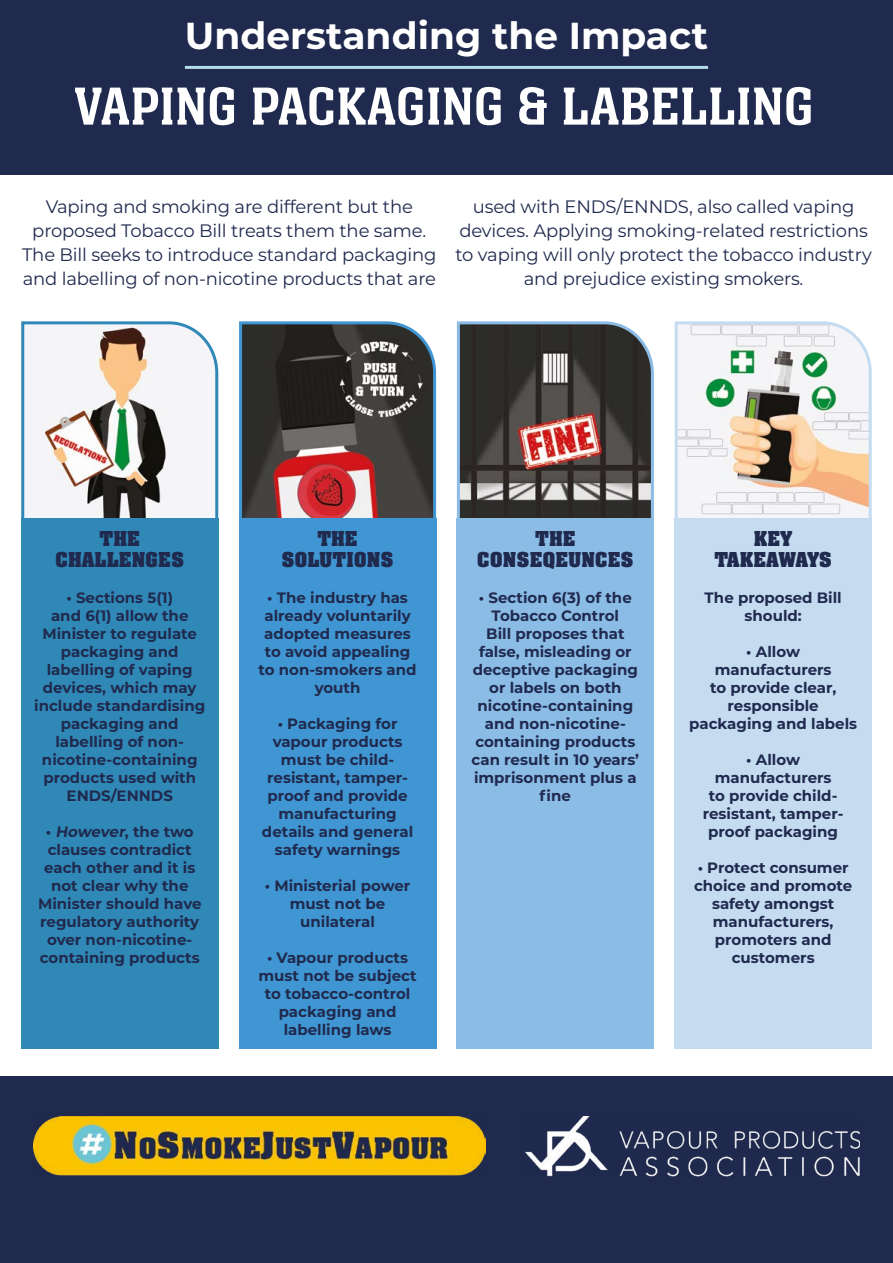
<style>
.page{position:relative;width:893px;height:1263px;background:#fff}
.page>*{position:absolute;margin:0;border:0;box-sizing:border-box;transform-origin:0 0}
.t1{font:55.5px "Neue Aachen Pro";color:#fff}
.t2{font:700 37.5px "Montserrat";color:#fff}
.t3{font:700 22.5px/21px "Neue Aachen Pro";color:#202a4e;text-align:center}
.t4{font:18px/24px "Montserrat";letter-spacing:-.01em;color:#202a4e;text-align:center}
.t5{font:700 15px/18px "Montserrat";color:#202a4e;text-align:center}
.s1{font-style:italic}
</style>
<div class="page">
<svg style="left:674px;top:321px;width:198px;height:206px"></svg>
<div style="left:675px;top:518px;width:197px;height:530px;background:#c4dbf0"></div>
<svg style="left:456px;top:321px;width:198px;height:211px;background:#5c5351"></svg>
<div style="left:457px;top:518px;width:197px;height:530px;background:#8bbce6"></div>
<div style="left:0;top:1077px;width:893px;height:186px;background:#202a4e"></div>
<div style="left:0;top:0;width:893px;height:174px;background:#202a4e"></div>
<img style="left:525px;top:1116px;width:334px;height:60px">
<hr style="left:185px;top:66px;width:523px;height:3px;background:#b2deea">
<img style="left:33px;top:1116px;width:452px;height:60px">
<svg style="left:21px;top:321px;width:198px;height:208px"></svg>
<div style="left:21px;top:518px;width:197px;height:530px;background:#3088b7"></div>
<svg style="left:239px;top:321px;width:198px;height:206px;background:#5c4b4d"></svg>
<div style="left:239px;top:518px;width:197px;height:530px;background:#4096d2"></div>
<h2 class="t2" style="left:185px;top:9px;width:525px">Understanding the Impact</h2>
<h1 class="t1" style="left:74px;top:76px;width:741px">VAPING PACKAGING &amp; LABELLING</h1>
<p class="t4" style="left:22px;top:194px;width:416px">Vaping and smoking are different but the proposed Tobacco Bill treats them the same.<br>The Bill seeks to introduce standard packaging and labelling of non-nicotine products that are</p>
<p class="t4" style="left:455px;top:194px;width:418px">used with ENDS/ENNDS, also called vaping devices. Applying smoking-related restrictions to vaping will only protect the tobacco industry and prejudice existing smokers.</p>
<h3 class="t3" style="left:55px;top:529px;width:130px">THE<br>CHALLENGES</h3>
<p class="t5" style="left:34px;top:588px;width:173px">• Sections 5(1)<br>and 6(1) allow the<br>Minister to regulate packaging and labelling of vaping devices, which may include standardising packaging and labelling of non&shy;nicotine-containing products used with<br>ENDS/ENNDS</p>
<p class="t5" style="left:38px;top:822px;width:165px">• <span class="s1">However</span>, t h e two clauses contradict each other and it is not clear why the<br>Minister should have regulatory authority over non-nicotine&shy;containing products</p>
<h3 class="t3" style="left:281px;top:529px;width:114px">THE<br>SOLUTIONS</h3>
<p class="t5" style="left:258px;top:588px;width:160px">• The industry has already voluntarily adopted measures to avoid appealing to non-smokers and youth</p>
<p class="t5" style="left:262px;top:714px;width:153px">• Packaging for vapour products must be child&shy;resistant, tamper&shy;proof and provide manufacturing details and general safety warnings</p>
<p class="t5" style="left:265px;top:876px;width:147px">• Ministerial power must not be unilateral</p>
<p class="t5" style="left:259px;top:948px;width:160px">• Vapour products must not be subject to tobacco-control packaging and labelling laws</p>
<h3 class="t3" style="left:477px;top:529px;width:158px">THE<br>CONSEQEUNCES</h3>
<p class="t5" style="left:472px;top:588px;width:169px">• Section 6(3) of the<br>Tobacco Control<br>Bill proposes that false, misleading or deceptive packaging or labels on both nicotine-containing and non-nicotine&shy;containing products can result in 10 years’ imprisonment plus a fine</p>
<h3 class="t3" style="left:714px;top:529px;width:119px">KEY<br>TAKEAWAYS</h3>
<p class="t5" style="left:705px;top:588px;width:139px">The proposed Bill should:</p>
<p class="t5" style="left:689px;top:642px;width:170px">• Allow manufacturers<br>to provide clear, responsible packaging and labels</p>
<p class="t5" style="left:703px;top:750px;width:142px">• Allow manufacturers<br>to provide child&shy;resistant, tamper&shy;proof packaging</p>
<p class="t5" style="left:694px;top:858px;width:160px">• Protect consumer choice and promote safety amongst manufacturers, promoters and customers</p>
</div>
